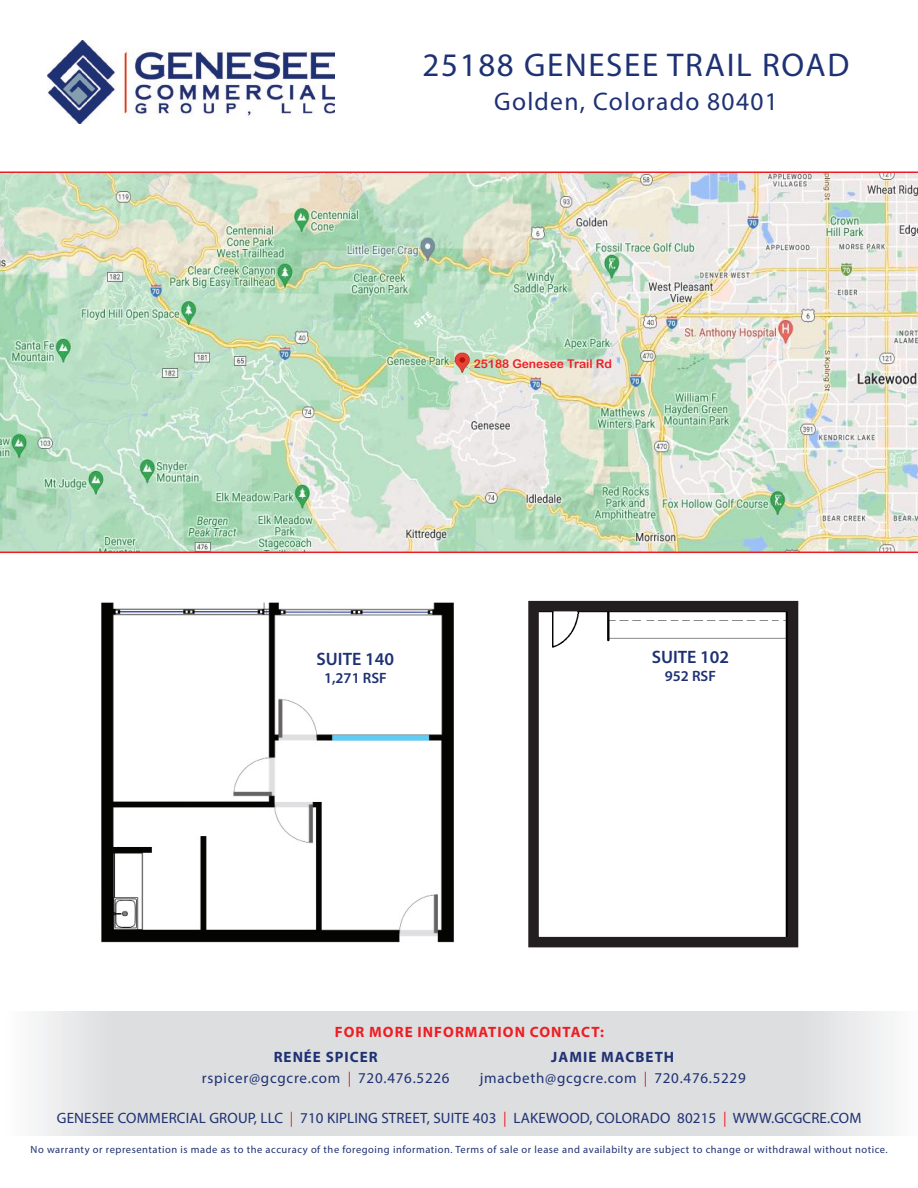
<style>
.page{position:relative;width:918px;height:1188px;background:#fff}
.page>*{position:absolute;margin:0;border:0;box-sizing:border-box;transform-origin:0 0}
.t1{font:33px "Myriad Pro";letter-spacing:.05em;color:#1e3173}
.t2{font:25.5px "Myriad Pro";letter-spacing:.05em;color:#1e3173}
.t3{font:600 18px "Myriad Pro";color:#1e3173}
.t4{font:15px "Myriad Pro";letter-spacing:.01em;color:#1e3173}
.t5{font:15px "Myriad Pro";letter-spacing:.05em;color:#1e3173}
.t6{font:700 15px "Myriad Pro";letter-spacing:.07em;color:#ee1d23}
.t7{font:700 15px "Myriad Pro";letter-spacing:.07em;color:#1e3173}
.t8{font:600 15px "Myriad Pro";color:#1e3173}
.t9{font:12px "Arial Rounded MT Bold";color:#ed1f26}
.t10{font:10.5px "Myriad Pro";letter-spacing:.05em;color:#1e3173}
.t11{font:700 9.45px "Myriad Pro";color:#fff}
.s1{color:#ee1d23}
</style>
<div class="page">
<svg style="left:34px;top:1011px;width:857px;height:125px;background:#dfe0e2"></svg>
<img style="left:47px;top:40px;width:288px;height:84px">
<img style="left:101px;top:602px;width:353px;height:341px">
<img style="left:0;top:171px;width:918px;height:382px">
<img style="left:528px;top:600px;width:271px;height:348px">
<div style="left:528px;top:601px;width:270px;height:346px;border:10px solid #231f20"></div>
<img style="left:455px;top:350px;width:14px;height:24px">
<p class="t1" style="left:423px;top:44px;width:428px">25188 GENESEE TRAIL ROAD</p>
<p class="t2" style="left:494px;top:86px;width:285px">Golden, Colorado 80401</p>
<p class="t11" style="left:411px;top:321px;width:21px;rotate:-38deg">SITE</p>
<p class="t9" style="left:474px;top:357px;width:140px">25188 Genesee Trail Rd</p>
<p class="t3" style="left:317px;top:647px;width:79px">SUITE 140</p>
<p class="t8" style="left:324px;top:668px;width:64px">1,271 RSF</p>
<p class="t3" style="left:652px;top:646px;width:79px">SUITE 102</p>
<p class="t8" style="left:665px;top:666px;width:53px">952 RSF</p>
<p class="t6" style="left:335px;top:1022px;width:271px">FOR MORE INFORMATION CONTACT:</p>
<p class="t7" style="left:274px;top:1047px;width:106px">RENÉE SPICER</p>
<p class="t5" style="left:202px;top:1068px;width:249px">rspicer@gcgcre.com <span class="s1">|</span> 720.476.5226</p>
<p class="t7" style="left:551px;top:1047px;width:125px">JAMIE MACBETH</p>
<p class="t5" style="left:480px;top:1068px;width:267px">jmacbeth@gcgcre.com <span class="s1">|</span> 720.476.5229</p>
<p class="t4" style="left:57px;top:1108px;width:806px">GENESEE COMMERCIAL GROUP, LLC <span class="s1">|</span> 710 KIPLING STREET, SUITE 403 <span class="s1">|</span> LAKEWOOD, COLORADO 80215 <span class="s1">|</span> WWW.GCGCRE.COM</p>
<p class="t10" style="left:31px;top:1143px;width:859px">No warranty or representation is made as to the accuracy of the foregoing information. Terms of sale or lease and availabilty are subject to change or withdrawal without notice.</p>
</div>
